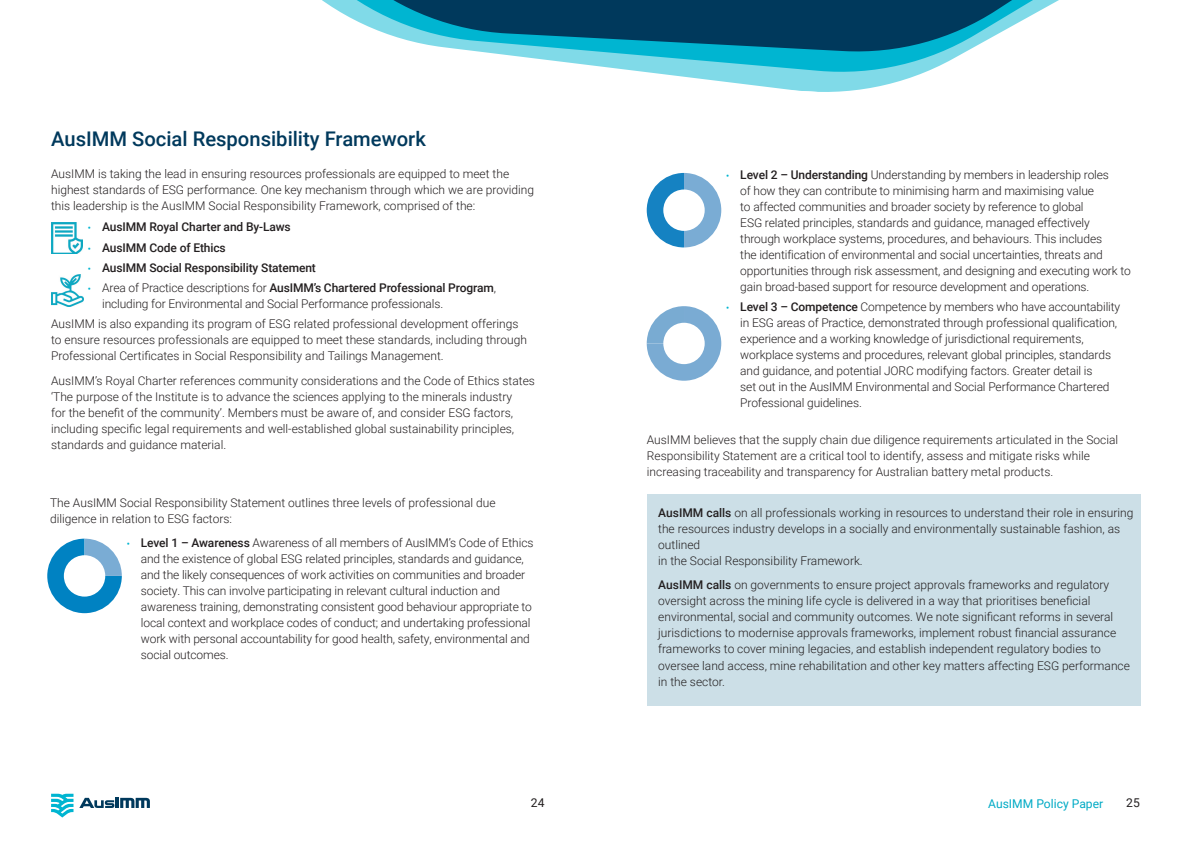
<style>
.page{position:relative;width:1191px;height:842px;background:#fff}
.page>*{position:absolute;margin:0;border:0;box-sizing:border-box;transform-origin:0 0}
.t1{font:500 20.2px "Roboto";color:#00395c}
.t2{font:12.1px "Roboto";color:#00aac5}
.t3{font:12.1px "Roboto";color:#231f20}
.Body_text_-_2_col{font:300 12px/16px "Roboto";color:#231f20}
.t4{font:500 12px "Roboto";letter-spacing:-.01em;color:#231f20}
.s1{font-size:9px;color:#00b5d1}
.s2{font-weight:500;font-size:9px;color:#00b5d1}
.s3{font-weight:500}
</style>
<div class="page">
<svg style="left:79px;top:798px;width:71px;height:10px"></svg>
<svg style="left:51px;top:794px;width:22px;height:23px"></svg>
<img style="left:51px;top:223px;width:31px;height:31px">
<img style="left:51px;top:275px;width:32px;height:31px">
<div style="left:647px;top:494px;width:493px;height:212px;background:#ccdfe7"></div>
<svg style="left:47px;top:539px;width:75px;height:74px"></svg>
<div style="left:64px;top:555px;width:41px;height:42px;background:#fff;border-radius:50%"></div>
<svg style="left:646px;top:173px;width:75px;height:74px"></svg>
<div style="left:663px;top:189px;width:41px;height:42px;background:#fff;border-radius:50%"></div>
<svg style="left:646px;top:306px;width:75px;height:75px"></svg>
<div style="left:663px;top:323px;width:41px;height:41px;background:#fff;border-radius:50%"></div>
<svg style="left:679px;top:76px;width:236px;height:16px;fill:#80dae8"></svg>
<svg style="left:499px;top:54px;width:463px;height:22px"></svg>
<svg style="left:322px;top:0;width:737px;height:54px;background:#327c97"></svg>
<h2 class="t1" style="left:51px;top:124px;width:376px">AusIMM Social Responsibility Framework</h2>
<h2 class="Body_text_-_2_col" style="left:51px;top:165px;width:484px">AusIMM is taking the lead in ensuring resources professionals are equipped to meet the highest standards of ESG performance. One key mechanism through which we are providing this leadership is the AusIMM Social Responsibility Framework, comprised of the:</h2>
<p class="t4" style="left:88px;top:219px;width:204px"><span class="s1">•</span> AusIMM Royal Charter and By-Laws</p>
<p class="t4" style="left:88px;top:239px;width:139px"><span class="s1">•</span> AusIMM Code of Ethics</p>
<p class="t4" style="left:88px;top:259px;width:229px"><span class="s1">•</span> AusIMM Social Responsibility Statement</p>
<p class="Body_text_-_2_col" style="left:102px;top:279px;width:395px;text-indent:-14px"><span class="s2">•</span> Area of Practice descriptions for <span class="s3">AusIMM’s Chartered Professional Program</span>, including for Environmental and Social Performance professionals.</p>
<p class="Body_text_-_2_col" style="left:51px;top:316px;width:477px">AusIMM is also expanding its program of ESG related professional development offerings to ensure resources professionals are equipped to meet these standards, including through<br>Professional Certificates in Social Responsibility and Tailings Management.</p>
<p class="Body_text_-_2_col" style="left:51px;top:372px;width:485px">AusIMM’s Royal Charter references community considerations and the Code of Ethics states ‘The purpose of the Institute is to advance the sciences applying to the minerals industry<br>for the benefit of the community’. Members must be aware of, and consider ESG factors, including specific legal requirements and well-established global sustainability principles, standards and guidance material.</p>
<p class="Body_text_-_2_col" style="left:50px;top:494px;width:447px">The AusIMM Social Responsibility Statement outlines three levels of professional due diligence in relation to ESG factors:</p>
<p class="Body_text_-_2_col" style="left:141px;top:534px;width:394px;text-indent:-14px"><span class="s2">•</span> <span class="s3">Level 1 – Awareness</span> Awareness of all members of AusIMM’s Code of Ethics and the existence of global ESG related principles, standards and guidance, and the likely consequences of work activities on communities and broader society. This can involve participating in relevant cultural induction and awareness training, demonstrating consistent good behaviour appropriate to local context and workplace codes of conduct; and undertaking professional work with personal accountability for good health, safety, environmental and social outcomes.</p>
<p class="Body_text_-_2_col" style="left:740px;top:166px;width:392px;text-indent:-14px"><span class="s2">•</span> <span class="s3">Level 2 – Understanding</span> Understanding by members in leadership roles<br>of how they can contribute to minimising harm and maximising value<br>to affected communities and broader society by reference to global<br>ESG related principles, standards and guidance, managed effectively through workplace systems, procedures, and behaviours. This includes<br>the identification of environmental and social uncertainties, threats and opportunities through risk assessment, and designing and executing work to gain broad-based support for resource development and operations.</p>
<p class="Body_text_-_2_col" style="left:740px;top:298px;width:381px;text-indent:-14px"><span class="s2">•</span> <span class="s3">Level 3 – Competence</span> Competence by members who have accountability in ESG areas of Practice, demonstrated through professional qualification, experience and a working knowledge of jurisdictional requirements, workplace systems and procedures, relevant global principles, standards and guidance, and potential JORC modifying factors. Greater detail is<br>set out in the AusIMM Environmental and Social Performance Chartered Professional guidelines.</p>
<p class="Body_text_-_2_col" style="left:647px;top:432px;width:473px">AusIMM believes that the supply chain due diligence requirements articulated in the Social<br>Responsibility Statement are a critical tool to identify, assess and mitigate risks while increasing traceability and transparency for Australian battery metal products.</p>
<p class="Body_text_-_2_col" style="left:658px;top:504px;width:476px"><span class="s3">AusIMM calls</span> on all professionals working in resources to understand their role in ensuring the resources industry develops in a socially and environmentally sustainable fashion, as outlined<br>in the Social Responsibility Framework.</p>
<p class="Body_text_-_2_col" style="left:658px;top:577px;width:473px"><span class="s3">AusIMM calls</span> on governments to ensure project approvals frameworks and regulatory oversight across the mining life cycle is delivered in a way that prioritises beneficial environmental, social and community outcomes. We note significant reforms in several jurisdictions to modernise approvals frameworks, implement robust financial assurance frameworks to cover mining legacies, and establish independent regulatory bodies to oversee land access, mine rehabilitation and other key matters affecting ESG performance in the sector.</p>
<p class="t3" style="left:531px;top:795px;width:15px">24</p>
<p class="t2" style="left:988px;top:795px;width:116px">AusIMM Policy Paper</p>
<p class="t3" style="left:1126px;top:795px;width:15px">25</p>
</div>
